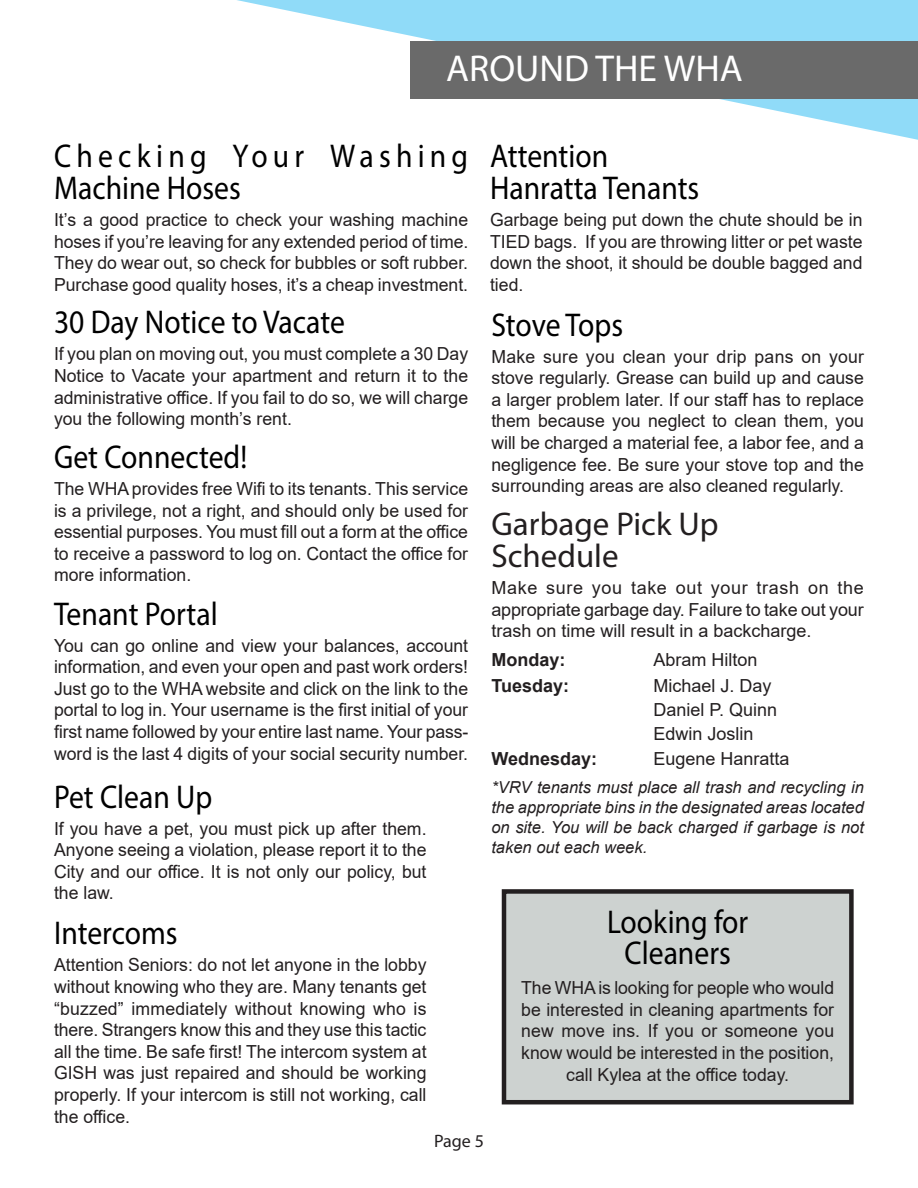
<style>
.page{position:relative;width:918px;height:1188px;background:#fff}
.page>*{position:absolute;margin:0;border:0;box-sizing:border-box;transform-origin:0 0}
.t1{font:37.5px "Myriad Pro";color:#fff}
.Body_text{font:33px/31.5px "Myriad Pro";color:#000;text-align:center;scale:.9 1}
.Body_text-2{font:33px/31.5px "Myriad Pro";letter-spacing:.175em;color:#000;scale:.9 1}
.Subhead_1{font:33px/31.5px "Myriad Pro";color:#231f20}
.Body_text-3{font:18px/21.6px "Arial";color:#231f20;text-align:justify}
.Subhead_1-2{font:18px/21.6px "Arial";color:#231f20;text-align:justify}
.Subhead_1-3{font:700 18px "Arial";color:#231f20}
.t2{font:18px "Myriad Pro";color:#231f20}
.Subhead_1-4{font:italic 16.5px/19.8px "Arial";color:#231f20;text-align:justify}
</style>
<div class="page">
<svg style="left:237px;top:0;width:681px;height:140px"></svg>
<div style="left:410px;top:41px;width:508px;height:57px;background:#6a6a6a"></div>
<div style="left:504px;top:891px;width:347px;height:211px;background:#cdd2d0"></div>
<div style="left:502px;top:889px;width:352px;height:215px;border:4px solid #231f20"></div>
<p class="t1" style="left:446px;top:45px;width:298px">AROUND THE WHA</p>
<p class="Body_text-2" style="left:54px;top:140px;width:462px">Checking Your Washing<br>Machine Hoses</p>
<p class="Body_text-3" style="left:54px;top:209px;width:416px">It’s a good practice to check your washing machine hoses if you’re leaving for any extended period of time.<br>They do wear out, so check for bubbles or soft rubber.<br>Purchase good quality hoses, it’s a cheap investment.</p>
<p class="Body_text" style="left:54px;top:306px;width:325px">30 Day Notice to Vacate</p>
<p class="Body_text-3" style="left:54px;top:343px;width:416px">If you plan on moving out, you must complete a 30 Day Notice to Vacate your apartment and return it to the administrative office. If you fail to do so, we will charge you the following month’s rent.</p>
<p class="Body_text" style="left:54px;top:441px;width:216px">Get Connected!</p>
<p class="Body_text-3" style="left:54px;top:478px;width:416px">The WHA provides free Wifi to its tenants. This service is a privilege, not a right, and should only be used for essential purposes. You must fill out a form at the office to receive a password to log on. Contact the office for more information.</p>
<p class="Body_text" style="left:54px;top:597px;width:183px">Tenant Portal</p>
<p class="Body_text-3" style="left:54px;top:634px;width:416px">You can go online and view your balances, account information, and even your open and past work orders!<br>Just go to the WHA website and click on the link to the portal to log in. Your username is the first initial of your first name followed by your entire last name. Your pass&shy;word is the last 4 digits of your social security number.</p>
<p class="Body_text" style="left:54px;top:780px;width:177px">Pet Clean Up</p>
<p class="Body_text-3" style="left:54px;top:817px;width:374px">If you have a pet, you must pick up after them.<br>Anyone seeing a violation, please report it to the City and our office. It is not only our policy, but the law.</p>
<p class="Body_text" style="left:54px;top:917px;width:139px">Intercoms</p>
<p class="Body_text-3" style="left:54px;top:954px;width:374px">Attention Seniors: do not let anyone in the lobby without knowing who they are. Many tenants get “buzzed” immediately without knowing who is there. Strangers know this and they use this tactic all the time. Be safe first! The intercom system at GISH was just repaired and should be working properly. If your intercom is still not working, call the office.</p>
<p class="Body_text" style="left:490px;top:140px;width:133px">Attention</p>
<p class="Body_text" style="left:490px;top:172px;width:234px">Hanratta Tenants</p>
<p class="Body_text-3" style="left:490px;top:209px;width:374px">Garbage being put down the chute should be in TIED bags. If you are throwing litter or pet waste down the shoot, it should be double bagged and tied.</p>
<p class="Body_text" style="left:491px;top:308px;width:148px">Stove Tops</p>
<p class="Body_text-3" style="left:491px;top:345px;width:374px">Make sure you clean your drip pans on your stove regularly. Grease can build up and cause a larger problem later. If our staff has to replace them because you neglect to clean them, you will be charged a material fee, a labor fee, and a negligence fee. Be sure your stove top and the surrounding areas are also cleaned regularly.</p>
<p class="Subhead_1" style="left:491px;top:508px;width:229px">Garbage Pick Up<br>Schedule</p>
<p class="Subhead_1-2" style="left:491px;top:577px;width:374px">Make sure you take out your trash on the appropriate garbage day. Failure to take out your trash on time will result in a backcharge.</p>
<p class="Subhead_1-3" style="left:491px;top:647px;width:75px">Monday:</p>
<p class="Subhead_1-2" style="left:653px;top:649px;width:106px">Abram Hilton</p>
<p class="Subhead_1-3" style="left:491px;top:673px;width:79px">Tuesday:</p>
<p class="Subhead_1-2" style="left:653px;top:674px;width:120px">Michael J. Day</p>
<p class="Subhead_1-2" style="left:653px;top:698px;width:125px">Daniel P. Quinn</p>
<p class="Subhead_1-2" style="left:653px;top:722px;width:102px">Edwin Joslin</p>
<p class="Subhead_1-3" style="left:491px;top:746px;width:107px">Wednesday:</p>
<p class="Subhead_1-2" style="left:653px;top:748px;width:138px">Eugene Hanratta</p>
<p class="Subhead_1-4" style="left:491px;top:778px;width:374px">*VRV tenants must place all trash and recycling in the appropriate bins in the designated areas located on site. You will be back charged if garbage is not taken out each week.</p>
<p class="Body_text" style="left:607px;top:905px;width:158px">Looking for<br>Cleaners</p>
<p class="Body_text-3" style="left:521px;top:977px;width:314px;text-align:center">The WHA is looking for people who would be interested in cleaning apartments for new move ins. If you or someone you know would be interested in the position, call Kylea at the office today.</p>
<p class="t2" style="left:434px;top:1130px;width:51px">Page 5</p>
</div>
